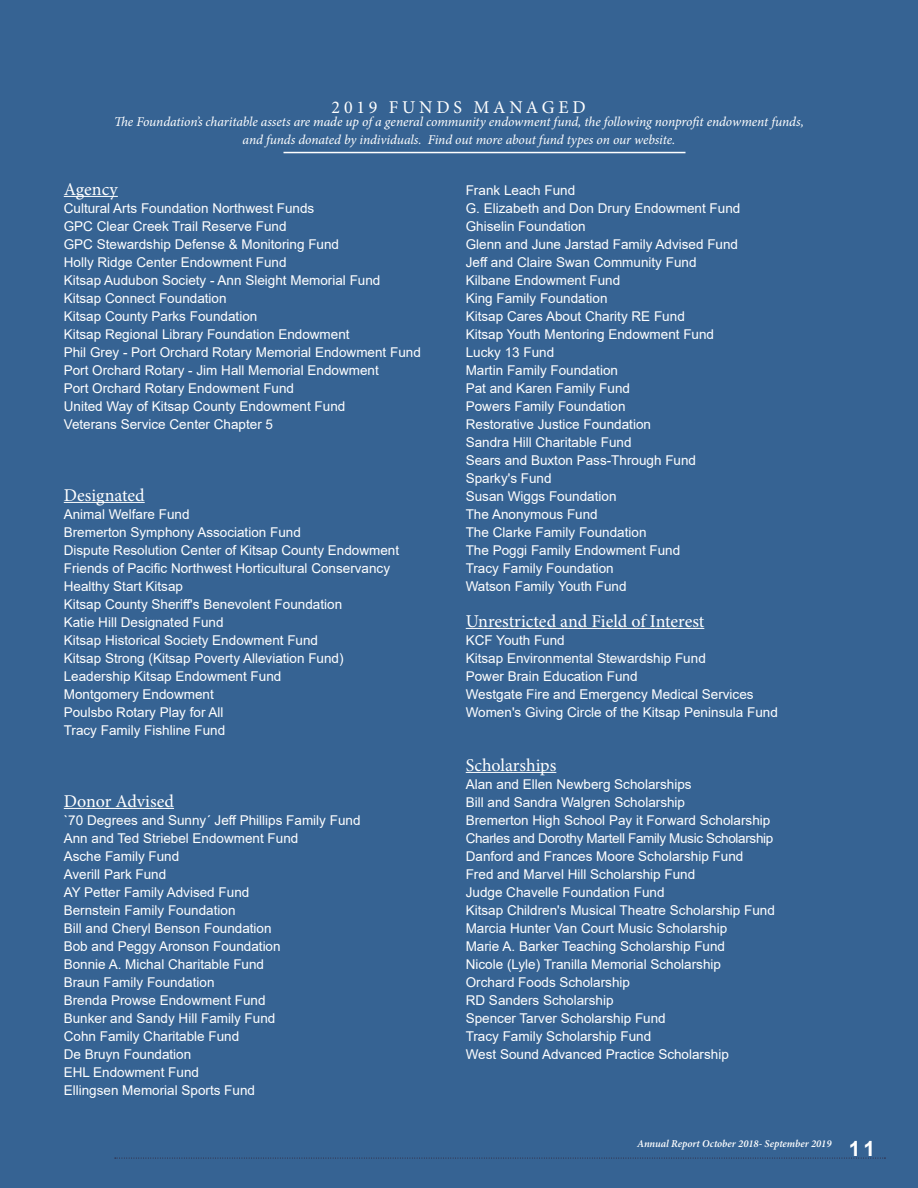
<style>
.page{position:relative;width:918px;height:1188px;background:#366393}
.page>*{position:absolute;margin:0;border:0;box-sizing:border-box;transform-origin:0 0}
.t1{font:700 21px "Arial";color:#fff}
.t2{font:18px "Minion Pro";color:#fff}
.t3{font:18px "Minion Pro";letter-spacing:.21em;color:#fff}
.t4{font:13.5px/18px "Arial";color:#fff}
.t5{font:italic 13.5px/18px "Minion Pro";letter-spacing:-.01em;color:#fff;text-align:center}
.t6{font:italic 600 10.5px "Minion Pro";color:#fff}
</style>
<div class="page">
<svg style="left:115px;top:1158px;width:770px;height:1px"></svg>
<hr style="left:64px;top:196px;width:54px;height:1px;background:#fff">
<hr style="left:64px;top:502px;width:81px;height:1px;background:#fff">
<hr style="left:64px;top:808px;width:110px;height:1px;background:#fff">
<hr style="left:466px;top:628px;width:238px;height:1px;background:#fff">
<hr style="left:466px;top:772px;width:90px;height:1px;background:#fff">
<hr style="left:284px;top:152px;width:402px;height:1px;background:#fff">
<h2 class="t3" style="left:332px;top:95px;width:255px">2019 FUNDS MANAGED</h2>
<p class="t5" style="left:114px;top:113px;width:691px">The Foundation’s charitable assets are made up of a general community endowment fund, the following nonprofit endowment funds, and funds donated by individuals. Find out more about fund types on our website.</p>
<h2 class="t2" style="left:64px;top:177px;width:56px">Agency</h2>
<p class="t4" style="left:64px;top:199px;width:359px">Cultural Arts Foundation Northwest Funds<br>GPC Clear Creek Trail Reserve Fund<br>GPC Stewardship Defense &amp; Monitoring Fund<br>Holly Ridge Center Endowment Fund<br>Kitsap Audubon Society - Ann Sleight Memorial Fund Kitsap Connect Foundation<br>Kitsap County Parks Foundation<br>Kitsap Regional Library Foundation Endowment<br>Phil Grey - Port Orchard Rotary Memorial Endowment Fund Port Orchard Rotary - Jim Hall Memorial Endowment<br>Port Orchard Rotary Endowment Fund<br>United Way of Kitsap County Endowment Fund<br>Veterans Service Center Chapter 5</p>
<h2 class="t2" style="left:64px;top:483px;width:82px">Designated</h2>
<p class="t4" style="left:64px;top:505px;width:337px">Animal Welfare Fund<br>Bremerton Symphony Association Fund<br>Dispute Resolution Center of Kitsap County Endowment Friends of Pacific Northwest Horticultural Conservancy Healthy Start Kitsap<br>Kitsap County Sheriff's Benevolent Foundation<br>Katie Hill Designated Fund<br>Kitsap Historical Society Endowment Fund<br>Kitsap Strong (Kitsap Poverty Alleviation Fund)<br>Leadership Kitsap Endowment Fund<br>Montgomery Endowment<br>Poulsbo Rotary Play for All<br>Tracy Family Fishline Fund</p>
<h2 class="t2" style="left:64px;top:789px;width:112px">Donor Advised</h2>
<p class="t4" style="left:64px;top:811px;width:298px">`70 Degrees and Sunny´ Jeff Phillips Family Fund<br>Ann and Ted Striebel Endowment Fund<br>Asche Family Fund<br>Averill Park Fund<br>AY Petter Family Advised Fund<br>Bernstein Family Foundation<br>Bill and Cheryl Benson Foundation<br>Bob and Peggy Aronson Foundation<br>Bonnie A. Michal Charitable Fund<br>Braun Family Foundation<br>Brenda Prowse Endowment Fund<br>Bunker and Sandy Hill Family Fund<br>Cohn Family Charitable Fund<br>De Bruyn Foundation<br>EHL Endowment Fund<br>Ellingsen Memorial Sports Fund</p>
<p class="t4" style="left:466px;top:181px;width:276px">Frank Leach Fund<br>G. Elizabeth and Don Drury Endowment Fund<br>Ghiselin Foundation<br>Glenn and June Jarstad Family Advised Fund<br>Jeff and Claire Swan Community Fund<br>Kilbane Endowment Fund<br>King Family Foundation<br>Kitsap Cares About Charity RE Fund<br>Kitsap Youth Mentoring Endowment Fund<br>Lucky 13 Fund<br>Martin Family Foundation<br>Pat and Karen Family Fund<br>Powers Family Foundation<br>Restorative Justice Foundation<br>Sandra Hill Charitable Fund<br>Sears and Buxton Pass-Through Fund<br>Sparky's Fund<br>Susan Wiggs Foundation<br>The Anonymous Fund<br>The Clarke Family Foundation<br>The Poggi Family Endowment Fund<br>Tracy Family Foundation<br>Watson Family Youth Fund</p>
<h2 class="t2" style="left:466px;top:609px;width:240px">Unrestricted and Field of Interest</h2>
<p class="t4" style="left:466px;top:631px;width:314px">KCF Youth Fund<br>Kitsap Environmental Stewardship Fund<br>Power Brain Education Fund<br>Westgate Fire and Emergency Medical Services Women's Giving Circle of the Kitsap Peninsula Fund</p>
<h2 class="t2" style="left:466px;top:753px;width:92px">Scholarships</h2>
<p class="t4" style="left:466px;top:775px;width:311px">Alan and Ellen Newberg Scholarships<br>Bill and Sandra Walgren Scholarship<br>Bremerton High School Pay it Forward Scholarship Charles and Dorothy Martell Family Music Scholarship Danford and Frances Moore Scholarship Fund<br>Fred and Marvel Hill Scholarship Fund<br>Judge Chavelle Foundation Fund<br>Kitsap Children's Musical Theatre Scholarship Fund Marcia Hunter Van Court Music Scholarship<br>Marie A. Barker Teaching Scholarship Fund<br>Nicole (Lyle) Tranilla Memorial Scholarship<br>Orchard Foods Scholarship<br>RD Sanders Scholarship<br>Spencer Tarver Scholarship Fund<br>Tracy Family Scholarship Fund<br>West Sound Advanced Practice Scholarship</p>
<p class="t6" style="left:637px;top:1136px;width:196px">Annual Report October 2018- September 2019</p>
<h1 class="t1" style="left:849px;top:1134px;width:28px">11</h1>
</div>
